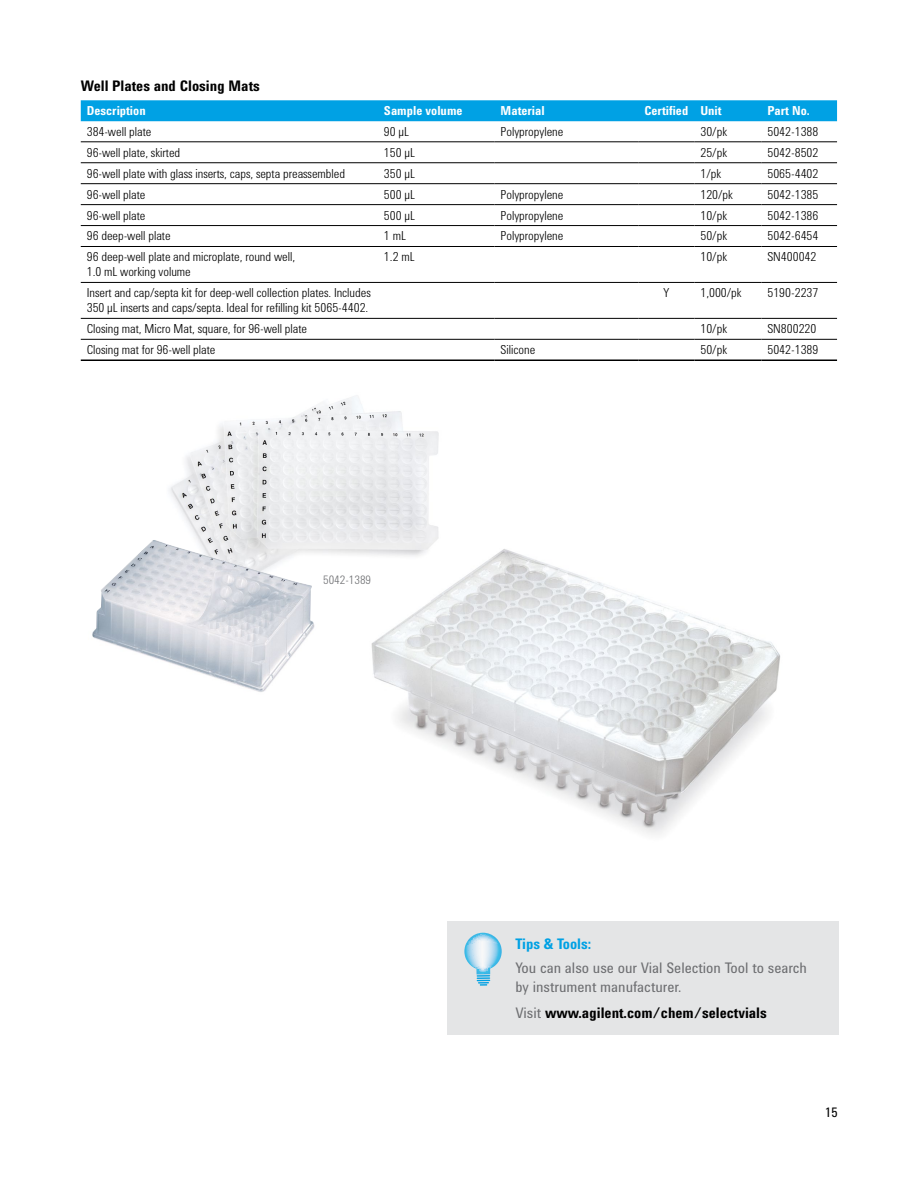
<style>
.page{position:relative;width:918px;height:1188px;background:#fff}
.page>*{position:absolute;margin:0;border:0;box-sizing:border-box;transform-origin:0 0}
.t1{font:15px/19.5px "Agilent Condensed CFF";color:#6d6e71}
.t2{font:700 15px "Agilent Condensed CFF";color:#000}
.t3{font:700 15px "Agilent Condensed CFF";color:#00a1e4}
.t4{font:13.5px "Agilent Condensed CFF";color:#000}
.t5{font:300 12.75px/15px "Agilent Condensed CFF";color:#000}
.t6{font:700 12.75px "Agilent Condensed CFF";color:#fff}
.t7{font:300 12px "Agilent Condensed CFF";color:#6d6e71}
.s1{font-weight:400;color:#6d6e71}
</style>
<div class="page">
<img style="left:371px;top:549px;width:409px;height:286px">
<div style="left:448px;top:921px;width:391px;height:114px;background:#e4e5e6"></div>
<svg style="left:464px;top:933px;width:38px;height:53px"></svg>
<img style="left:169px;top:395px;width:279px;height:181px">
<img style="left:92px;top:540px;width:243px;height:152px">
<div style="left:81px;top:100px;width:756px;height:21px;background:#00a1e4"></div>
<hr style="left:81px;top:141px;width:297px;height:1px;background:#000">
<hr style="left:378px;top:141px;width:117px;height:1px;background:#000">
<hr style="left:495px;top:141px;width:143px;height:1px;background:#000">
<hr style="left:638px;top:141px;width:56px;height:1px;background:#000">
<hr style="left:694px;top:141px;width:67px;height:1px;background:#000">
<hr style="left:761px;top:141px;width:76px;height:1px;background:#000">
<hr style="left:81px;top:162px;width:297px;height:1px;background:#000">
<hr style="left:378px;top:162px;width:117px;height:1px;background:#000">
<hr style="left:495px;top:162px;width:143px;height:1px;background:#000">
<hr style="left:638px;top:162px;width:56px;height:1px;background:#000">
<hr style="left:694px;top:162px;width:67px;height:1px;background:#000">
<hr style="left:761px;top:162px;width:76px;height:1px;background:#000">
<hr style="left:81px;top:183px;width:297px;height:1px;background:#000">
<hr style="left:378px;top:183px;width:117px;height:1px;background:#000">
<hr style="left:495px;top:183px;width:143px;height:1px;background:#000">
<hr style="left:638px;top:183px;width:56px;height:1px;background:#000">
<hr style="left:694px;top:183px;width:67px;height:1px;background:#000">
<hr style="left:761px;top:183px;width:76px;height:1px;background:#000">
<hr style="left:81px;top:204px;width:297px;height:1px;background:#000">
<hr style="left:378px;top:204px;width:117px;height:1px;background:#000">
<hr style="left:495px;top:204px;width:143px;height:1px;background:#000">
<hr style="left:638px;top:204px;width:56px;height:1px;background:#000">
<hr style="left:694px;top:204px;width:67px;height:1px;background:#000">
<hr style="left:761px;top:204px;width:76px;height:1px;background:#000">
<hr style="left:81px;top:225px;width:297px;height:1px;background:#000">
<hr style="left:378px;top:225px;width:117px;height:1px;background:#000">
<hr style="left:495px;top:225px;width:143px;height:1px;background:#000">
<hr style="left:638px;top:225px;width:56px;height:1px;background:#000">
<hr style="left:694px;top:225px;width:67px;height:1px;background:#000">
<hr style="left:761px;top:225px;width:76px;height:1px;background:#000">
<hr style="left:81px;top:246px;width:297px;height:1px;background:#000">
<hr style="left:378px;top:246px;width:117px;height:1px;background:#000">
<hr style="left:495px;top:246px;width:143px;height:1px;background:#000">
<hr style="left:638px;top:246px;width:56px;height:1px;background:#000">
<hr style="left:694px;top:246px;width:67px;height:1px;background:#000">
<hr style="left:761px;top:246px;width:76px;height:1px;background:#000">
<hr style="left:81px;top:282px;width:297px;height:1px;background:#000">
<hr style="left:378px;top:282px;width:117px;height:1px;background:#000">
<hr style="left:495px;top:282px;width:143px;height:1px;background:#000">
<hr style="left:638px;top:282px;width:56px;height:1px;background:#000">
<hr style="left:694px;top:282px;width:67px;height:1px;background:#000">
<hr style="left:761px;top:282px;width:76px;height:1px;background:#000">
<hr style="left:81px;top:318px;width:297px;height:1px;background:#000">
<hr style="left:378px;top:318px;width:117px;height:1px;background:#000">
<hr style="left:495px;top:318px;width:143px;height:1px;background:#000">
<hr style="left:638px;top:318px;width:56px;height:1px;background:#000">
<hr style="left:694px;top:318px;width:67px;height:1px;background:#000">
<hr style="left:761px;top:318px;width:76px;height:1px;background:#000">
<hr style="left:81px;top:339px;width:297px;height:1px;background:#000">
<hr style="left:378px;top:339px;width:117px;height:1px;background:#000">
<hr style="left:495px;top:339px;width:143px;height:1px;background:#000">
<hr style="left:638px;top:339px;width:56px;height:1px;background:#000">
<hr style="left:694px;top:339px;width:67px;height:1px;background:#000">
<hr style="left:761px;top:339px;width:76px;height:1px;background:#000">
<hr style="left:81px;top:360px;width:297px;height:1px;background:#000">
<hr style="left:378px;top:360px;width:117px;height:1px;background:#000">
<hr style="left:495px;top:360px;width:143px;height:1px;background:#000">
<hr style="left:638px;top:360px;width:56px;height:1px;background:#000">
<hr style="left:694px;top:360px;width:67px;height:1px;background:#000">
<hr style="left:761px;top:360px;width:76px;height:1px;background:#000">
<p class="t2" style="left:81px;top:75px;width:181px">Well Plates and Closing Mats</p>
<p class="t6" style="left:87px;top:101px;width:60px">Description</p>
<p class="t6" style="left:384px;top:101px;width:80px">Sample volume</p>
<p class="t6" style="left:501px;top:101px;width:46px">Material</p>
<p class="t6" style="left:644px;top:101px;width:79px">Certified Unit</p>
<p class="t6" style="left:767px;top:101px;width:44px">Part No.</p>
<p class="t5" style="left:87px;top:123px;width:66px">384-well plate</p>
<p class="t5" style="left:384px;top:123px;width:27px">90 µL</p>
<p class="t5" style="left:501px;top:123px;width:64px">Polypropylene</p>
<p class="t5" style="left:700px;top:123px;width:28px">30/pk</p>
<p class="t5" style="left:767px;top:123px;width:53px">5042-1388</p>
<p class="t5" style="left:87px;top:144px;width:95px">96-well plate, skirted</p>
<p class="t5" style="left:384px;top:144px;width:32px">150 µL</p>
<p class="t5" style="left:700px;top:144px;width:28px">25/pk</p>
<p class="t5" style="left:767px;top:144px;width:53px">5042-8502</p>
<p class="t5" style="left:87px;top:165px;width:260px">96-well plate with glass inserts, caps, septa preassembled</p>
<p class="t5" style="left:384px;top:165px;width:32px">350 µL</p>
<p class="t5" style="left:700px;top:165px;width:22px">1/pk</p>
<p class="t5" style="left:767px;top:165px;width:53px">5065-4402</p>
<p class="t5" style="left:87px;top:186px;width:60px">96-well plate</p>
<p class="t5" style="left:384px;top:186px;width:32px">500 µL</p>
<p class="t5" style="left:501px;top:186px;width:64px">Polypropylene</p>
<p class="t5" style="left:700px;top:186px;width:34px">120/pk</p>
<p class="t5" style="left:767px;top:186px;width:53px">5042-1385</p>
<p class="t5" style="left:87px;top:207px;width:60px">96-well plate</p>
<p class="t5" style="left:384px;top:207px;width:32px">500 µL</p>
<p class="t5" style="left:501px;top:207px;width:64px">Polypropylene</p>
<p class="t5" style="left:700px;top:207px;width:28px">10/pk</p>
<p class="t5" style="left:767px;top:207px;width:53px">5042-1386</p>
<p class="t5" style="left:87px;top:228px;width:85px">96 deep-well plate</p>
<p class="t5" style="left:384px;top:228px;width:23px">1 mL</p>
<p class="t5" style="left:501px;top:228px;width:64px">Polypropylene</p>
<p class="t5" style="left:700px;top:228px;width:28px">50/pk</p>
<p class="t5" style="left:767px;top:228px;width:53px">5042-6454</p>
<p class="t5" style="left:87px;top:249px;width:210px">96 deep-well plate and microplate, round well,<br>1.0 mL working volume</p>
<p class="t5" style="left:384px;top:249px;width:32px">1.2 mL</p>
<p class="t5" style="left:700px;top:249px;width:28px">10/pk</p>
<p class="t5" style="left:767px;top:249px;width:51px">SN400042</p>
<p class="t5" style="left:87px;top:284px;width:285px">Insert and cap/septa kit for deep-well collection plates. Includes<br>350 µL inserts and caps/septa. Ideal for refilling kit 5065-4402.</p>
<p class="t5" style="left:663px;top:284px;width:7px">Y</p>
<p class="t5" style="left:700px;top:284px;width:43px">1,000/pk</p>
<p class="t5" style="left:767px;top:284px;width:53px">5190-2237</p>
<p class="t5" style="left:87px;top:320px;width:222px">Closing mat, Micro Mat, square, for 96-well plate</p>
<p class="t5" style="left:700px;top:320px;width:28px">10/pk</p>
<p class="t5" style="left:767px;top:320px;width:51px">SN800220</p>
<p class="t5" style="left:87px;top:341px;width:130px">Closing mat for 96-well plate</p>
<p class="t5" style="left:501px;top:341px;width:36px">Silicone</p>
<p class="t5" style="left:700px;top:341px;width:28px">50/pk</p>
<p class="t5" style="left:767px;top:341px;width:53px">5042-1389</p>
<p class="t7" style="left:323px;top:571px;width:50px">5042-1389</p>
<p class="t3" style="left:515px;top:932px;width:77px">Tips &amp; Tools:</p>
<p class="t1" style="left:515px;top:957px;width:293px">You can also use our Vial Selection Tool to search by instrument manufacturer.</p>
<p class="t2" style="left:515px;top:1002px;width:253px"><span class="s1">Visit</span> www.agilent.com/chem/selectvials</p>
<p class="t4" style="left:825px;top:1102px;width:14px">15</p>
</div>
